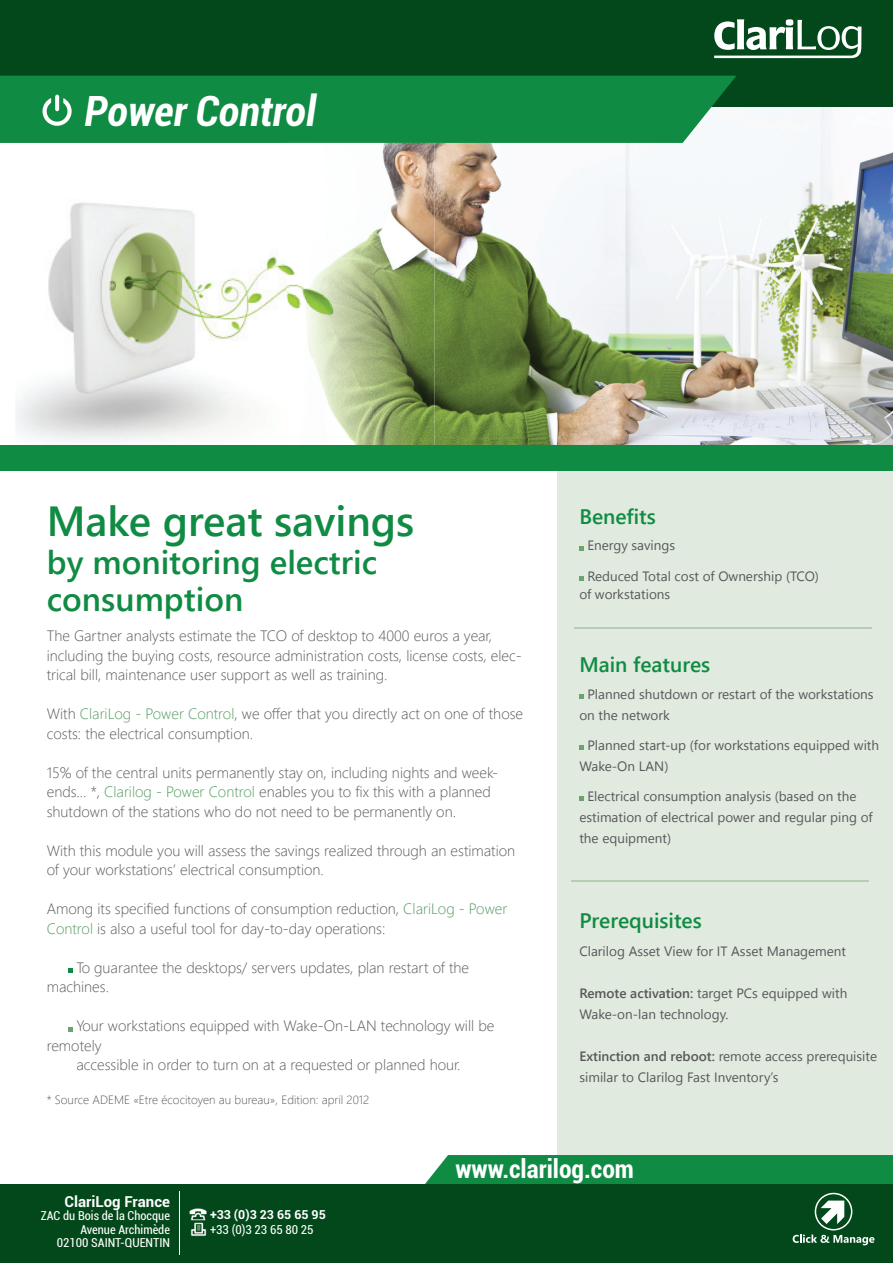
<style>
.page{position:relative;width:893px;height:1263px;background:#fff}
.page>*{position:absolute;margin:0;border:0;box-sizing:border-box;transform-origin:0 0}
.t1{font:600 42px "Segoe UI";color:#108b43}
.t2{font:italic 700 condensed 41.7px "Roboto";color:#fff}
.t3{font:600 33px/37.5px "Segoe UI";color:#108b43}
.t4{font:700 condensed 25.5px "Roboto";color:#fff}
.t5{font:600 21px "Segoe UI";color:#108b43}
.t6{font:300 15px/19.5px "Segoe UI";color:#57585a}
.t7{font:700 15px "Roboto";color:#fff}
.t8{font:13.5px/21px "Segoe UI";color:#57585a}
.t9{font:condensed 12.3px/13.5px "Roboto";color:#fff;text-align:right}
.t10{font:700 12.3px "Roboto";color:#fff}
.t11{font:300 12px "Segoe UI";color:#57585a}
.s1{color:#529a5e}
.s2{font-weight:600}
</style>
<div class="page">
<img style="left:434px;top:106px;width:459px;height:339px">
<div style="left:558px;top:471px;width:335px;height:732px;background:#e0eade"></div>
<hr style="left:574px;top:627px;width:298px;height:1px;background:#b6ceb3">
<hr style="left:571px;top:880px;width:297px;height:1px;background:#b6ceb3">
<div style="left:0;top:0;width:893px;height:106px;background:#02481a"></div>
<div style="left:0;top:445px;width:893px;height:26px;background:#108b43"></div>
<div style="left:0;top:76px;width:736px;height:67px;background:#108b43"></div>
<svg style="left:68px;top:969px;width:4px;height:4px"></svg>
<svg style="left:68px;top:1027px;width:4px;height:4px"></svg>
<svg style="left:579px;top:546px;width:5px;height:4px"></svg>
<svg style="left:579px;top:577px;width:5px;height:4px"></svg>
<svg style="left:579px;top:694px;width:5px;height:5px"></svg>
<svg style="left:579px;top:745px;width:5px;height:5px"></svg>
<svg style="left:579px;top:796px;width:5px;height:5px"></svg>
<div style="left:425px;top:1155px;width:468px;height:29px;background:#108b43"></div>
<div style="left:0;top:1184px;width:893px;height:79px;background:#02481a"></div>
<img style="left:189px;top:1208px;width:18px;height:29px">
<img style="left:189px;top:1221px;width:18px;height:3px">
<svg style="left:714px;top:19px;width:147px;height:39px"></svg>
<svg style="left:793px;top:1193px;width:81px;height:52px"></svg>
<hr style="left:179px;top:1191px;width:1px;height:64px;background:#fff">
<img style="left:372px;top:143px;width:62px;height:302px">
<img style="left:16px;top:202px;width:356px;height:243px">
<svg style="left:255px;top:396px;width:7px;height:8px"></svg>
<svg style="left:43px;top:98px;width:29px;height:28px"></svg>
<h2 class="t2" style="left:85px;top:82px;width:233px">Power Control</h2>
<h1 class="t1" style="left:47px;top:489px;width:369px">Make great savings</h1>
<h3 class="t3" style="left:47px;top:542px;width:332px">by monitoring electric consumption</h3>
<p class="t6" style="left:47px;top:626px;width:476px">The Gartner analysts estimate the TCO of desktop to 4000 euros a year, including the buying costs, resource administration costs, license costs, elec&shy;trical bill, maintenance user support as well as training.</p>
<p class="t6" style="left:47px;top:704px;width:478px">With <span class="s1">ClariLog - Power Control</span>, we offer that you directly act on one of those costs: the electrical consumption.</p>
<p class="t6" style="left:47px;top:762px;width:453px">15% of the central units permanently stay on, including nights and week&shy;ends… *, <span class="s1">Clarilog - Power Control</span> enables you to fix this with a planned shutdown of the stations who do not need to be permanently on.</p>
<p class="t6" style="left:47px;top:840px;width:470px">With this module you will assess the savings realized through an estimation of your workstations’ electrical consumption.</p>
<p class="t6" style="left:47px;top:899px;width:462px">Among its specified functions of consumption reduction, <span class="s1">ClariLog - Power<br>Control</span> is also a useful tool for day-to-day operations:</p>
<p class="t6" style="left:47px;top:957px;width:424px;text-indent:30px">To guarantee the desktops/ servers updates, plan restart of the machines.</p>
<p class="t6" style="left:76px;top:1016px;width:419px">Your workstations equipped with Wake-On-LAN technology will be</p>
<p class="t6" style="left:47px;top:1035px;width:56px">remotely</p>
<p class="t6" style="left:77px;top:1055px;width:385px">accessible in order to turn on at a requested or planned hour.</p>
<p class="t11" style="left:47px;top:1091px;width:324px">* Source ADEME «Etre écocitoyen au bureau», Edition: april 2012</p>
<h3 class="t5" style="left:579px;top:500px;width:78px">Benefits</h3>
<p class="t8" style="left:587px;top:535px;width:89px">Energy savings</p>
<p class="t8" style="left:579px;top:567px;width:241px;line-height:18px;text-indent:8px">Reduced Total cost of Ownership (TCO) of workstations</p>
<h3 class="t5" style="left:579px;top:648px;width:132px">Main features</h3>
<p class="t8" style="left:579px;top:683px;width:296px;text-indent:8px">Planned shutdown or restart of the workstations on the network</p>
<p class="t8" style="left:579px;top:734px;width:301px;text-indent:8px">Planned start-up (for workstations equipped with<br>Wake-On LAN)</p>
<p class="t8" style="left:579px;top:785px;width:295px;text-indent:8px">Electrical consumption analysis (based on the estimation of electrical power and regular ping of the equipment)</p>
<h3 class="t5" style="left:579px;top:905px;width:124px">Prerequisites</h3>
<p class="t8" style="left:579px;top:940px;width:268px">Clarilog Asset View for IT Asset Management</p>
<p class="t8" style="left:579px;top:982px;width:270px"><span class="s2">Remote activation:</span> target PCs equipped with<br>Wake-on-lan technology.</p>
<p class="t8" style="left:579px;top:1045px;width:299px"><span class="s2">Extinction and reboot:</span> remote access prerequisite similar to Clarilog Fast Inventory’s</p>
<p class="t7" style="left:65px;top:1191px;width:107px">ClariLog France</p>
<p class="t9" style="left:41px;top:1209px;width:131px">ZAC du Bois de la Chocque<br>Avenue Archimède<br>02100 SAINT-QUENTIN</p>
<p class="t10" style="left:210px;top:1206px;width:117px">+33 (0)3 23 65 65 95</p>
<p class="t9" style="left:210px;top:1222px;width:105px">+33 (0)3 23 65 80 25</p>
<h3 class="t4" style="left:455px;top:1151px;width:180px">www.clarilog.com</h3>
</div>
